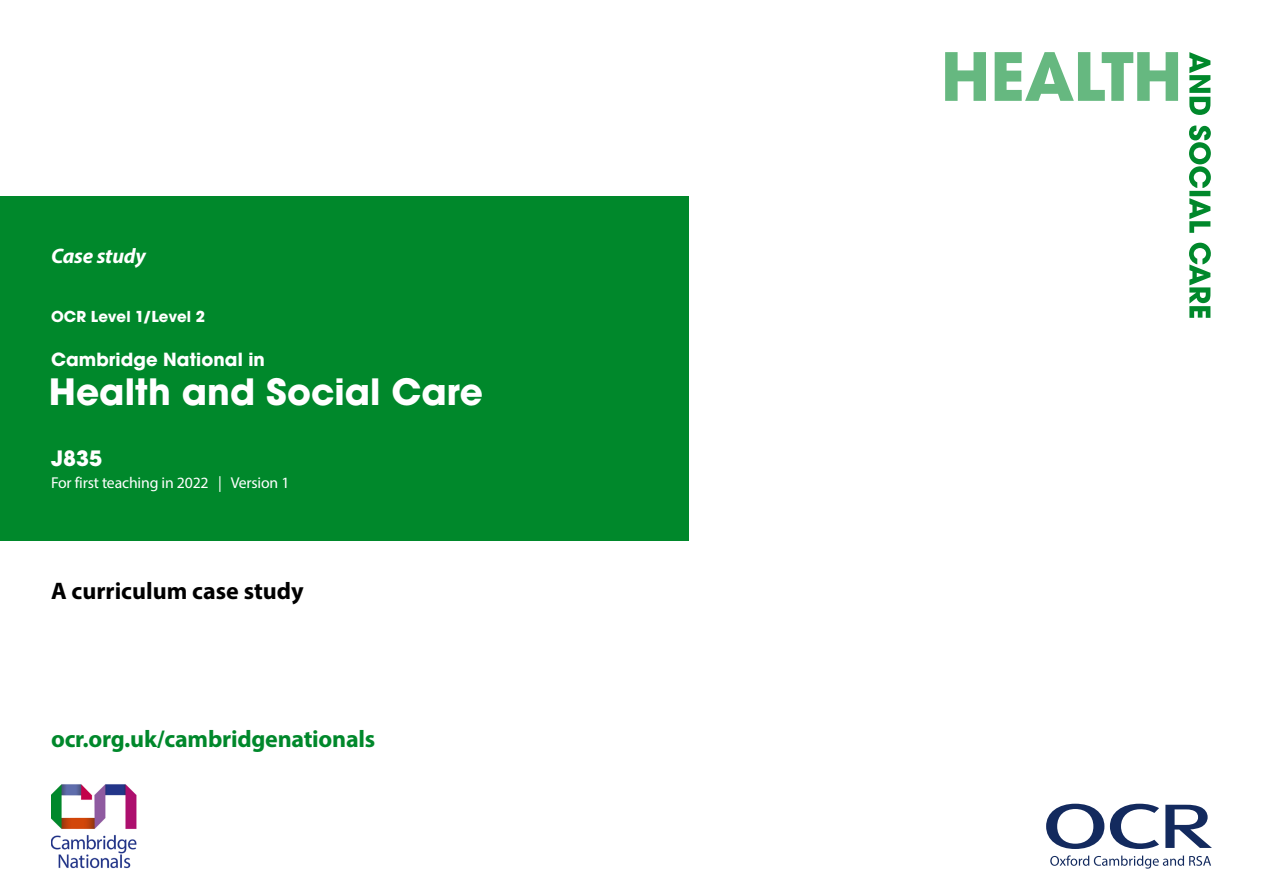
<style>
.page{position:relative;width:1263px;height:893px;background:#fff}
.page>*{position:absolute;margin:0;border:0;box-sizing:border-box;transform-origin:0 0}
.Qualification_Name{font:700 36px "ITC Avant Garde Pro";color:#fff}
.Cover_URL{font:700 24px "Myriad Pro";letter-spacing:-.01em;color:#00882b}
.titles{font:700 24px "Myriad Pro";color:#000}
.Resource_Type{font:italic 700 21px "Myriad Pro";letter-spacing:-.01em;color:#fff}
.J_Code{font:700 21px "ITC Avant Garde Pro";color:#fff}
.Cambridge_National{font:700 18px "ITC Avant Garde Pro";letter-spacing:.005em;color:#fff}
.Version_Date{font:15.75px "Myriad Pro";letter-spacing:-.01em;color:#fff}
.OCR_Level{font:700 15px "ITC Avant Garde Pro";letter-spacing:.01em;color:#fff}
</style>
<div class="page">
<svg style="left:1189px;top:52px;width:22px;height:266px"></svg>
<svg style="left:945px;top:52px;width:233px;height:49px"></svg>
<svg style="left:1050px;top:855px;width:161px;height:14px"></svg>
<svg style="left:1046px;top:804px;width:58px;height:45px"></svg>
<svg style="left:1165px;top:805px;width:47px;height:43px"></svg>
<svg style="left:1110px;top:804px;width:49px;height:45px"></svg>
<img style="left:51px;top:784px;width:85px;height:85px">
<div style="left:0;top:196px;width:689px;height:344px;background:#00882b"></div>
<p class="Resource_Type" style="left:51px;top:242px;width:96px">Case study</p>
<p class="OCR_Level" style="left:51px;top:306px;width:155px">OCR Level 1/Level 2</p>
<p class="Cambridge_National" style="left:51px;top:348px;width:215px">Cambridge National in</p>
<p class="Qualification_Name" style="left:49px;top:368px;width:436px">Health and Social Care</p>
<p class="J_Code" style="left:51px;top:445px;width:53px">J835</p>
<p class="Version_Date" style="left:51px;top:473px;width:240px">For first teaching in 2022 | Version 1</p>
<p class="titles" style="left:51px;top:575px;width:254px">A curriculum case study</p>
<p class="Cover_URL" style="left:51px;top:723px;width:326px">ocr.org.uk/cambridgenationals</p>
</div>
